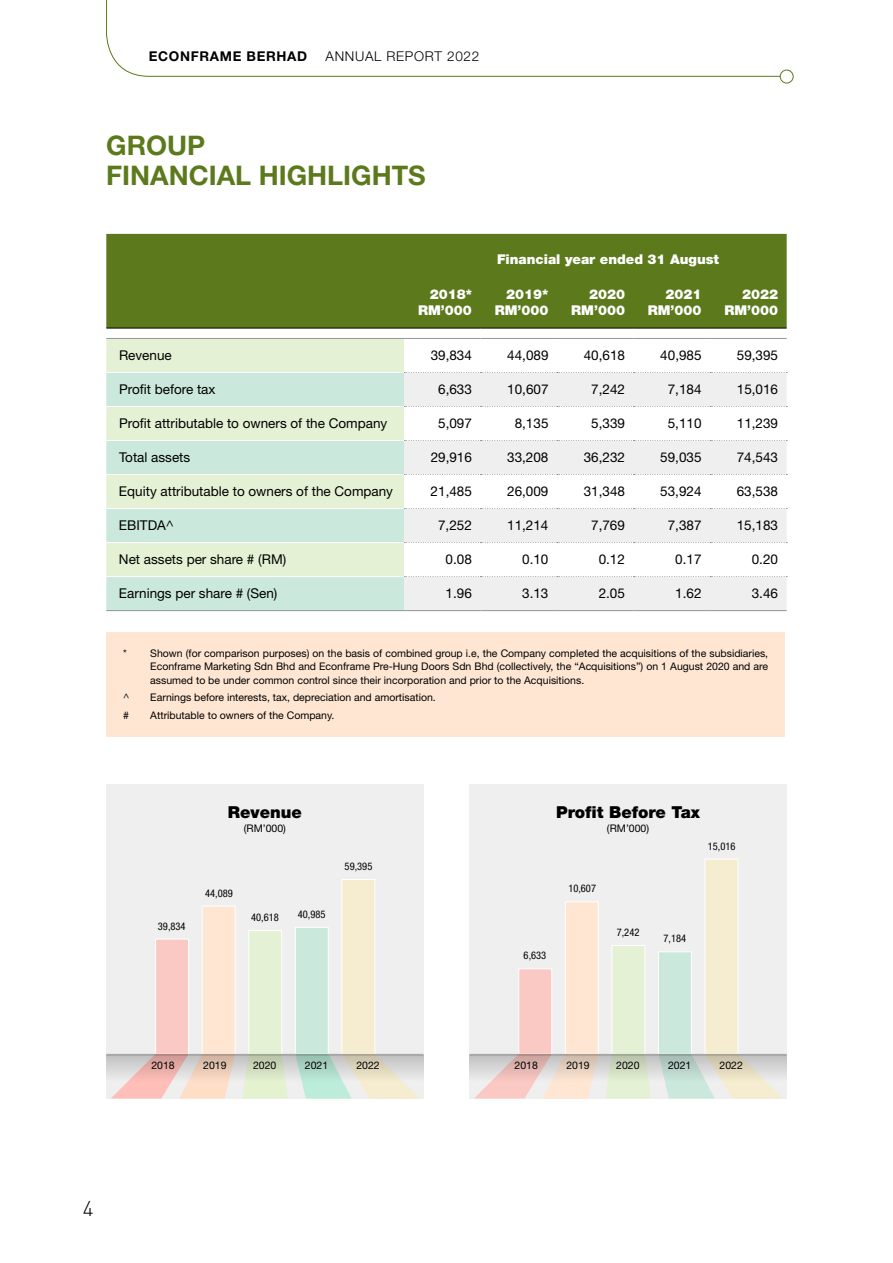
<style>
.page{position:relative;width:893px;height:1263px;background:#fff}
.page>*{position:absolute;margin:0;border:0;box-sizing:border-box;transform-origin:0 0}
.t1{font:700 27px/30px "Helvetica Neue LT Std";color:#5c7a1c}
.t2{font:300 21px "DINCE";color:#000}
.t3{font:900 16.5px "Helvetica Neue LT Std";color:#000}
.t4{font:13.5px "Helvetica Neue LT Std";color:#000}
.t5{font:900 13.5px/16.5px "Helvetica Neue LT Std";color:#fff;text-align:right}
.t6{font:300 13.5px "Helvetica Neue LT Std";letter-spacing:.05em;color:#000}
.t7{font:700 13.5px "Helvetica Neue LT Std";letter-spacing:.05em;color:#000}
.t8{font:10.5px/13.5px "Helvetica Neue LT Std";color:#000;text-align:justify}
.t9{font:condensed 10.5px "Helvetica Neue LT Std";color:#000}
</style>
<div class="page">
<svg style="left:106px;top:0;width:681px;height:77px"></svg>
<div style="left:780px;top:70px;width:13px;height:13px;background:#fff;border-radius:50%"></div>
<div style="left:780px;top:70px;width:13px;height:13px;border:1px solid #5c7a1c;border-radius:50%"></div>
<div style="left:106px;top:784px;width:317px;height:314px;background:#efeff0"></div>
<div style="left:469px;top:784px;width:318px;height:314px;background:#efeff0"></div>
<div style="left:106px;top:234px;width:681px;height:94px;background:#5c7a1c"></div>
<div style="left:106px;top:339px;width:298px;height:33px;background:#e5f1d4"></div>
<svg style="left:106px;top:373px;width:298px;height:237px;background:#d6ebd9"></svg>
<svg style="left:404px;top:373px;width:383px;height:237px;fill:#efeff0"></svg>
<hr style="left:106px;top:328px;width:298px;height:1px;background:#000">
<hr style="left:404px;top:328px;width:76px;height:1px;background:#000">
<hr style="left:480px;top:328px;width:77px;height:1px;background:#000">
<hr style="left:557px;top:328px;width:77px;height:1px;background:#000">
<hr style="left:634px;top:328px;width:76px;height:1px;background:#000">
<hr style="left:710px;top:328px;width:77px;height:1px;background:#000">
<hr style="left:106px;top:338px;width:298px;height:1px;background:#939598">
<hr style="left:404px;top:338px;width:76px;height:1px;background:#939598">
<hr style="left:480px;top:338px;width:77px;height:1px;background:#939598">
<hr style="left:557px;top:338px;width:77px;height:1px;background:#939598">
<hr style="left:634px;top:338px;width:76px;height:1px;background:#939598">
<hr style="left:710px;top:338px;width:77px;height:1px;background:#939598">
<hr style="left:106px;top:610px;width:298px;height:1px;background:#939598">
<hr style="left:404px;top:610px;width:76px;height:1px;background:#939598">
<hr style="left:480px;top:610px;width:77px;height:1px;background:#939598">
<hr style="left:557px;top:610px;width:77px;height:1px;background:#939598">
<hr style="left:634px;top:610px;width:76px;height:1px;background:#939598">
<hr style="left:710px;top:610px;width:77px;height:1px;background:#939598">
<svg style="left:404px;top:372px;width:383px;height:1px"></svg>
<svg style="left:404px;top:406px;width:383px;height:1px"></svg>
<svg style="left:404px;top:440px;width:383px;height:1px"></svg>
<svg style="left:404px;top:474px;width:383px;height:1px"></svg>
<svg style="left:404px;top:508px;width:383px;height:1px"></svg>
<svg style="left:404px;top:542px;width:383px;height:1px"></svg>
<svg style="left:404px;top:576px;width:383px;height:1px"></svg>
<hr style="left:106px;top:406px;width:298px;height:1px;background:#fff">
<hr style="left:106px;top:440px;width:298px;height:1px;background:#fff">
<hr style="left:106px;top:474px;width:298px;height:1px;background:#fff">
<hr style="left:106px;top:508px;width:298px;height:1px;background:#fff">
<hr style="left:106px;top:542px;width:298px;height:1px;background:#fff">
<hr style="left:106px;top:576px;width:298px;height:1px;background:#fff">
<div style="left:106px;top:632px;width:679px;height:104px;background:#fee6d3"></div>
<div style="left:155px;top:939px;width:34px;height:115px;background:#fbc9c4;border:1px solid #fff"></div>
<div style="left:518px;top:968px;width:34px;height:86px;background:#fbc9c4;border:1px solid #fff"></div>
<div style="left:202px;top:906px;width:33px;height:148px;background:#fee6d3;border:1px solid #fff"></div>
<div style="left:565px;top:901px;width:34px;height:153px;background:#fee6d3;border:1px solid #fff"></div>
<svg style="left:111px;top:1084px;width:117px;height:14px"></svg>
<svg style="left:475px;top:1084px;width:116px;height:14px"></svg>
<div style="left:248px;top:930px;width:34px;height:124px;background:#e5f1d4;border:1px solid #fff"></div>
<div style="left:612px;top:945px;width:33px;height:109px;background:#e5f1d4;border:1px solid #fff"></div>
<svg style="left:242px;top:1084px;width:46px;height:14px"></svg>
<svg style="left:605px;top:1084px;width:46px;height:14px"></svg>
<div style="left:295px;top:927px;width:34px;height:127px;background:#cbe8dd;border:1px solid #fff"></div>
<div style="left:658px;top:951px;width:34px;height:103px;background:#cbe8dd;border:1px solid #fff"></div>
<div style="left:342px;top:879px;width:33px;height:175px;background:#f6eccf;border:1px solid #fff"></div>
<div style="left:705px;top:859px;width:33px;height:195px;background:#f6eccf;border:1px solid #fff"></div>
<svg style="left:302px;top:1084px;width:117px;height:14px"></svg>
<svg style="left:665px;top:1084px;width:117px;height:14px"></svg>
<svg style="left:106px;top:1055px;width:317px;height:29px;background:#d6d0c5"></svg>
<svg style="left:469px;top:1055px;width:318px;height:29px;background:#d7d2c8"></svg>
<hr style="left:106px;top:1054px;width:317px;height:1px;background:#000">
<hr style="left:469px;top:1054px;width:318px;height:1px;background:#000">
<p class="t7" style="left:149px;top:48px;width:160px">ECONFRAME BERHAD</p>
<p class="t6" style="left:326px;top:48px;width:155px">ANNUAL REPORT 2022</p>
<p class="t1" style="left:106px;top:130px;width:101px">GROUP<br>FINANCIAL</p>
<p class="t1" style="left:259px;top:160px;width:38px">HIGHLIGHTS</p>
<p class="t5" style="left:497px;top:251px;width:224px">Financial year ended 31 August</p>
<p class="t5" style="left:418px;top:286px;width:55px">2018*<br>RM’000</p>
<p class="t5" style="left:495px;top:286px;width:55px">2019*<br>RM’000</p>
<p class="t5" style="left:571px;top:286px;width:55px">2020<br>RM’000</p>
<p class="t5" style="left:648px;top:286px;width:55px">2021<br>RM’000</p>
<p class="t5" style="left:724px;top:286px;width:55px">2022<br>RM’000</p>
<p class="t4" style="left:119px;top:347px;width:54px">Revenue</p>
<p class="t4" style="left:431px;top:347px;width:43px">39,834</p>
<p class="t4" style="left:507px;top:347px;width:43px">44,089</p>
<p class="t4" style="left:584px;top:347px;width:43px">40,618</p>
<p class="t4" style="left:660px;top:347px;width:43px">40,985</p>
<p class="t4" style="left:737px;top:347px;width:43px">59,395</p>
<p class="t4" style="left:119px;top:381px;width:98px">Profit before tax</p>
<p class="t4" style="left:438px;top:381px;width:35px">6,633</p>
<p class="t4" style="left:507px;top:381px;width:43px">10,607</p>
<p class="t4" style="left:591px;top:381px;width:35px">7,242</p>
<p class="t4" style="left:668px;top:381px;width:35px">7,184</p>
<p class="t4" style="left:737px;top:381px;width:43px">15,016</p>
<p class="t4" style="left:119px;top:415px;width:270px">Profit attributable to owners of the Company</p>
<p class="t4" style="left:438px;top:415px;width:35px">5,097</p>
<p class="t4" style="left:515px;top:415px;width:35px">8,135</p>
<p class="t4" style="left:591px;top:415px;width:35px">5,339</p>
<p class="t4" style="left:668px;top:415px;width:35px">5,110</p>
<p class="t4" style="left:737px;top:415px;width:43px">11,239</p>
<p class="t4" style="left:119px;top:449px;width:73px">Total assets</p>
<p class="t4" style="left:431px;top:449px;width:43px">29,916</p>
<p class="t4" style="left:507px;top:449px;width:43px">33,208</p>
<p class="t4" style="left:584px;top:449px;width:43px">36,232</p>
<p class="t4" style="left:660px;top:449px;width:43px">59,035</p>
<p class="t4" style="left:737px;top:449px;width:43px">74,543</p>
<p class="t4" style="left:119px;top:483px;width:276px">Equity attributable to owners of the Company</p>
<p class="t4" style="left:431px;top:483px;width:43px">21,485</p>
<p class="t4" style="left:507px;top:483px;width:43px">26,009</p>
<p class="t4" style="left:584px;top:483px;width:43px">31,348</p>
<p class="t4" style="left:660px;top:483px;width:43px">53,924</p>
<p class="t4" style="left:737px;top:483px;width:43px">63,538</p>
<p class="t4" style="left:119px;top:517px;width:57px">EBITDA^</p>
<p class="t4" style="left:438px;top:517px;width:35px">7,252</p>
<p class="t4" style="left:507px;top:517px;width:43px">11,214</p>
<p class="t4" style="left:591px;top:517px;width:35px">7,769</p>
<p class="t4" style="left:668px;top:517px;width:35px">7,387</p>
<p class="t4" style="left:737px;top:517px;width:43px">15,183</p>
<p class="t4" style="left:119px;top:552px;width:169px">Net assets per share # (RM)</p>
<p class="t4" style="left:446px;top:552px;width:28px">0.08</p>
<p class="t4" style="left:522px;top:552px;width:28px">0.10</p>
<p class="t4" style="left:599px;top:552px;width:28px">0.12</p>
<p class="t4" style="left:675px;top:552px;width:28px">0.17</p>
<p class="t4" style="left:752px;top:552px;width:28px">0.20</p>
<p class="t4" style="left:119px;top:586px;width:160px">Earnings per share # (Sen)</p>
<p class="t4" style="left:446px;top:586px;width:28px">1.96</p>
<p class="t4" style="left:522px;top:586px;width:28px">3.13</p>
<p class="t4" style="left:599px;top:586px;width:28px">2.05</p>
<p class="t4" style="left:675px;top:586px;width:28px">1.62</p>
<p class="t4" style="left:752px;top:586px;width:28px">3.46</p>
<p class="t8" style="left:150px;top:646px;width:619px;text-indent:-27px">* Shown (for comparison purposes) on the basis of combined group i.e, the Company completed the acquisitions of the subsidiaries, Econframe Marketing Sdn Bhd and Econframe Pre-Hung Doors Sdn Bhd (collectively, the “Acquisitions”) on 1 August 2020 and are assumed to be under common control since their incorporation and prior to the Acquisitions.</p>
<p class="t8" style="left:123px;top:691px;width:8px">^</p>
<p class="t8" style="left:150px;top:691px;width:287px">Earnings before interests, tax, depreciation and amortisation.</p>
<p class="t8" style="left:123px;top:708px;width:7px">#</p>
<p class="t8" style="left:150px;top:708px;width:186px">Attributable to owners of the Company.</p>
<p class="t9" style="left:158px;top:920px;width:29px">39,834</p>
<p class="t3" style="left:228px;top:802px;width:75px">Revenue</p>
<p class="t8" style="left:244px;top:821px;width:44px">(RM’000)</p>
<p class="t9" style="left:345px;top:860px;width:29px">59,395</p>
<p class="t3" style="left:556px;top:802px;width:145px">Profit Before Tax</p>
<p class="t8" style="left:607px;top:821px;width:44px">(RM’000)</p>
<p class="t9" style="left:205px;top:887px;width:29px">44,089</p>
<p class="t9" style="left:568px;top:882px;width:29px">10,607</p>
<p class="t9" style="left:251px;top:911px;width:29px">40,618</p>
<p class="t9" style="left:298px;top:908px;width:29px">40,985</p>
<p class="t9" style="left:524px;top:949px;width:24px">6,633</p>
<p class="t9" style="left:617px;top:926px;width:24px">7,242</p>
<p class="t9" style="left:663px;top:932px;width:24px">7,184</p>
<p class="t9" style="left:708px;top:840px;width:29px">15,016</p>
<p class="t8" style="left:151px;top:1058px;width:25px">2018</p>
<p class="t8" style="left:203px;top:1058px;width:25px">2019</p>
<p class="t8" style="left:253px;top:1058px;width:25px">2020</p>
<p class="t8" style="left:305px;top:1058px;width:25px">2021</p>
<p class="t8" style="left:356px;top:1058px;width:25px">2022</p>
<p class="t8" style="left:515px;top:1058px;width:25px">2018</p>
<p class="t8" style="left:566px;top:1058px;width:25px">2019</p>
<p class="t8" style="left:616px;top:1058px;width:25px">2020</p>
<p class="t8" style="left:668px;top:1058px;width:25px">2021</p>
<p class="t8" style="left:719px;top:1058px;width:25px">2022</p>
<p class="t2" style="left:83px;top:1196px;width:12px">4</p>
</div>
